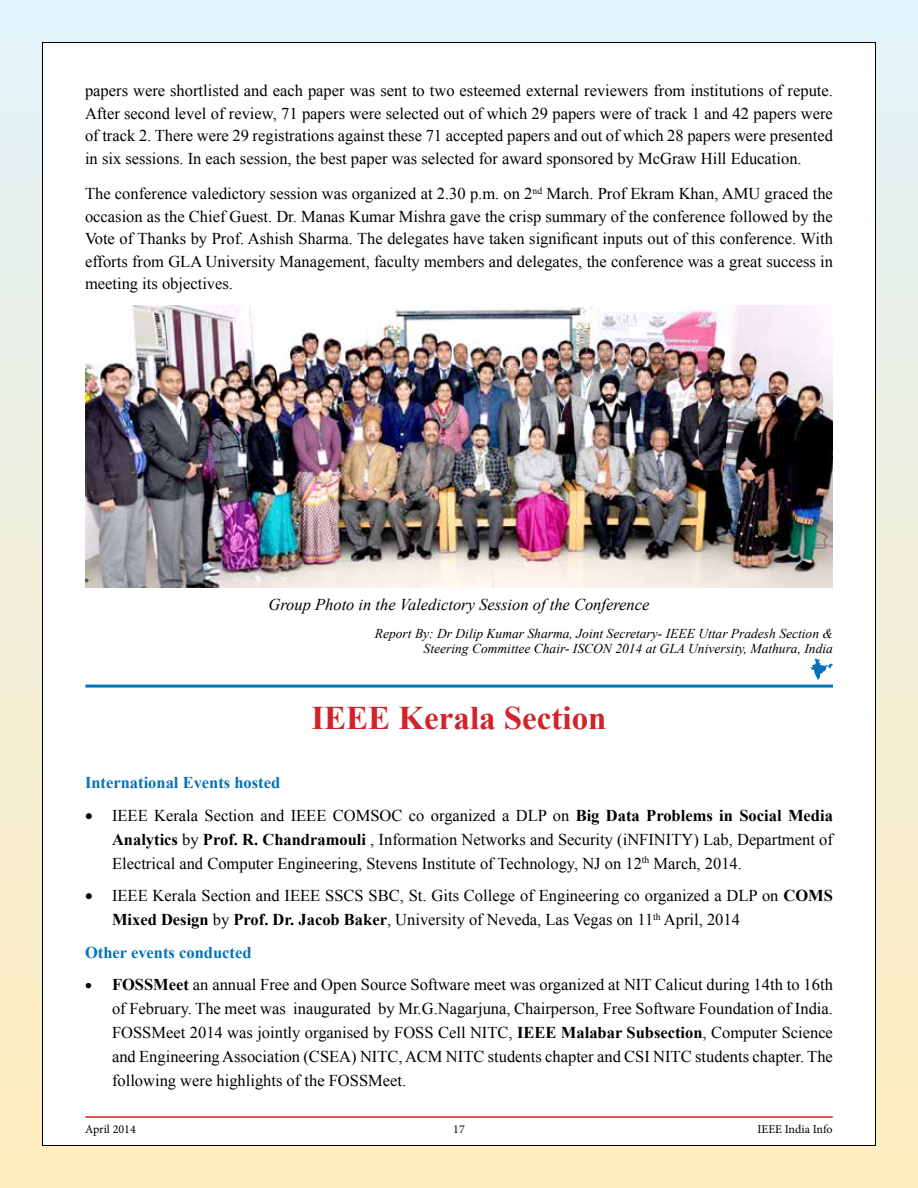
<style>
.page{position:relative;width:918px;height:1188px;background:#fff}
.page>*{position:absolute;margin:0;border:0;box-sizing:border-box;transform-origin:0 0}
.t1{font:700 33px "Times New Roman";color:#d2232a}
.t2{font:16.5px/22.5px "Times New Roman";color:#000;text-align:justify}
.t3{font:italic 16.5px "Times New Roman";color:#000}
.t4{font:700 16.5px "Times New Roman";color:#0072bc}
.t5{font:italic 13.5px/14.9px "Times New Roman";color:#000;text-align:right}
.t6{font:12px "Minion Pro";color:#000}
.s1{font-weight:700}
</style>
<div class="page">
<div style="left:0;top:0;width:918px;height:1188px;background:linear-gradient(to bottom,#e2f2fa,#ffedbd)"></div>
<div style="left:42px;top:42px;width:834px;height:1104px;background:#fff;border:1px solid #000"></div>
<hr style="left:85px;top:1116px;width:748px;height:2px;background:#d2232a">
<img style="left:85px;top:305px;width:748px;height:283px">
<hr style="left:85px;top:685px;width:748px;height:3px;background:#0072bc">
<svg style="left:811px;top:659px;width:22px;height:21px"></svg>
<p class="t2" style="left:85px;top:79px;width:749px">papers were shortlisted and each paper was sent to two esteemed external reviewers from institutions of repute.<br>After second level of review, 71 papers were selected out of which 29 papers were of track 1 and 42 papers were of track 2. There were 29 registrations against these 71 accepted papers and out of which 28 papers were presented in six sessions. In each session, the best paper was selected for award sponsored by McGraw Hill Education.</p>
<p class="t2" style="left:85px;top:182px;width:749px">The conference valedictory session was organized at 2.30 p.m. on 2<sup>nd</sup> March. Prof Ekram Khan, AMU graced the occasion as the Chief Guest. Dr. Manas Kumar Mishra gave the crisp summary of the conference followed by the Vote of Thanks by Prof. Ashish Sharma. The delegates have taken significant inputs out of this conference. With efforts from GLA University Management, faculty members and delegates, the conference was a great success in meeting its objectives.</p>
<p class="t3" style="left:269px;top:593px;width:382px">Group Photo in the Valedictory Session of the Conference</p>
<p class="t5" style="left:375px;top:625px;width:460px">Report By: Dr Dilip Kumar Sharma, Joint Secretary- IEEE Uttar Pradesh Section &amp;<br>Steering Committee Chair- ISCON 2014 at GLA University, Mathura, India</p>
<h1 class="t1" style="left:311px;top:695px;width:297px">IEEE Kerala Section</h1>
<p class="t4" style="left:85px;top:771px;width:197px">International Events hosted</p>
<p class="t2" style="left:112px;top:803px;width:722px;line-height:24px;text-indent:-27px">• IEEE Kerala Section and IEEE COMSOC co organized a DLP on <span class="s1">Big Data Problems in Social Media Analytics</span> by <span class="s1">Prof. R. Chandramouli</span> , Information Networks and Security (iNFINITY) Lab, Department of Electrical and Computer Engineering, Stevens Institute of Technology, NJ on 12<sup>th</sup> March, 2014.</p>
<p class="t2" style="left:112px;top:883px;width:722px;line-height:24px;text-indent:-27px">• IEEE Kerala Section and IEEE SSCS SBC, St. Gits College of Engineering co organized a DLP on <span class="s1">COMS<br>Mixed Design</span> by <span class="s1">Prof. Dr. Jacob Baker</span>, University of Neveda, Las Vegas on 11<sup>th</sup> April, 2014</p>
<p class="t4" style="left:85px;top:941px;width:168px">Other events conducted</p>
<p class="t2" style="left:112px;top:972px;width:722px;line-height:24px;text-indent:-27px">• <span class="s1">FOSSMeet</span> an annual Free and Open Source Software meet was organized at NIT Calicut during 14th to 16th of February. The meet was inaugurated by Mr.G.Nagarjuna, Chairperson, Free Software Foundation of India.<br>FOSSMeet 2014 was jointly organised by FOSS Cell NITC, <span class="s1">IEEE Malabar Subsection</span>, Computer Science and Engineering Association (CSEA) NITC, ACM NITC students chapter and CSI NITC students chapter. The following were highlights of the FOSSMeet.</p>
<p class="t6" style="left:85px;top:1122px;width:52px">April 2014</p>
<p class="t6" style="left:453px;top:1122px;width:13px">17</p>
<p class="t6" style="left:757px;top:1122px;width:77px">IEEE India Info</p>
</div>
